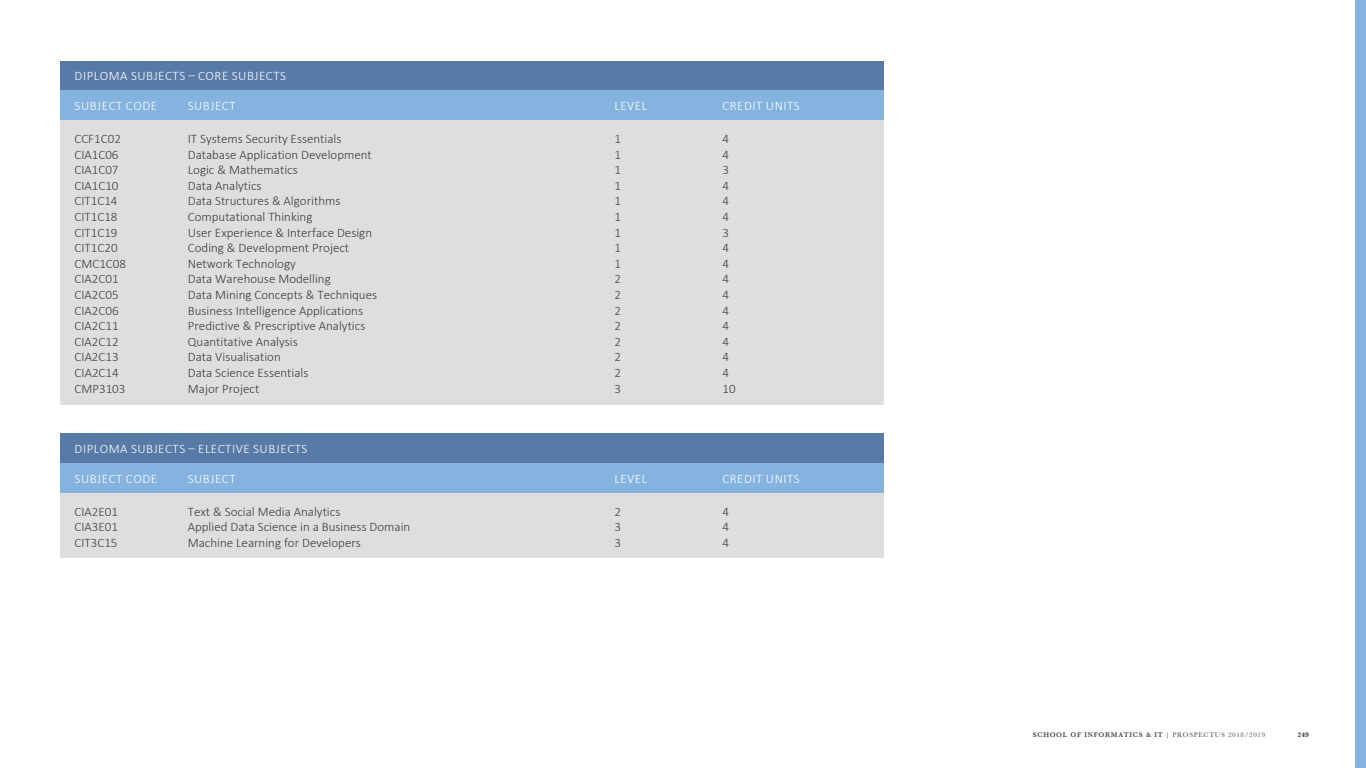
<style>
.page{position:relative;width:1366px;height:768px;background:#fff}
.page>*{position:absolute;margin:0;border:0;box-sizing:border-box;transform-origin:0 0}
.t1{font:300 13px "Calibri";color:#3c3c3c}
.t2{font:300 13px "Calibri";letter-spacing:.04em;color:#fff}
.t3{font:600 7px "Baskerville";letter-spacing:.1em;color:#414042}
.t4{font:700 7px "Baskerville";color:#414042}
.s1{font-weight:400}
</style>
<div class="page">
<div style="left:60px;top:61px;width:824px;height:30px;background:#587aa7"></div>
<div style="left:60px;top:121px;width:824px;height:284px;background:#dedede"></div>
<div style="left:60px;top:90px;width:824px;height:30px;background:#85b3df"></div>
<div style="left:60px;top:433px;width:824px;height:30px;background:#587aa7"></div>
<div style="left:60px;top:493px;width:824px;height:65px;background:#dedede"></div>
<div style="left:60px;top:463px;width:824px;height:30px;background:#85b3df"></div>
<div style="left:1355px;top:0;width:11px;height:768px;background:#85b3df"></div>
<p class="t2" style="left:75px;top:68px;width:213px">DIPLOMA SUBJECTS – CORE SUBJECTS</p>
<p class="t2" style="left:75px;top:98px;width:84px">SUBJECT CODE</p>
<p class="t2" style="left:188px;top:98px;width:49px">SUBJECT</p>
<p class="t2" style="left:614px;top:98px;width:34px">LEVEL</p>
<p class="t2" style="left:722px;top:98px;width:79px">CREDIT UNITS</p>
<p class="t1" style="left:74px;top:131px;width:48px">CCF1C02</p>
<p class="t1" style="left:188px;top:131px;width:155px">IT Systems Security Essentials</p>
<p class="t1" style="left:614px;top:131px;width:8px">1</p>
<p class="t1" style="left:722px;top:131px;width:8px">4</p>
<p class="t1" style="left:74px;top:146px;width:46px">CIA1C06</p>
<p class="t1" style="left:188px;top:146px;width:186px">Database Application Development</p>
<p class="t1" style="left:614px;top:146px;width:8px">1</p>
<p class="t1" style="left:722px;top:146px;width:8px">4</p>
<p class="t1" style="left:74px;top:162px;width:46px">CIA1C07</p>
<p class="t1" style="left:188px;top:162px;width:111px">Logic &amp; Mathematics</p>
<p class="t1" style="left:614px;top:162px;width:8px">1</p>
<p class="t1" style="left:722px;top:162px;width:8px">3</p>
<p class="t1" style="left:74px;top:177px;width:46px">CIA1C10</p>
<p class="t1" style="left:188px;top:177px;width:75px">Data Analytics</p>
<p class="t1" style="left:614px;top:177px;width:8px">1</p>
<p class="t1" style="left:722px;top:177px;width:8px">4</p>
<p class="t1" style="left:74px;top:193px;width:45px">CIT1C14</p>
<p class="t1" style="left:188px;top:193px;width:154px">Data Structures &amp; Algorithms</p>
<p class="t1" style="left:614px;top:193px;width:8px">1</p>
<p class="t1" style="left:722px;top:193px;width:8px">4</p>
<p class="t1" style="left:74px;top:209px;width:45px">CIT1C18</p>
<p class="t1" style="left:188px;top:209px;width:126px">Computational Thinking</p>
<p class="t1" style="left:614px;top:209px;width:8px">1</p>
<p class="t1" style="left:722px;top:209px;width:8px">4</p>
<p class="t1" style="left:74px;top:224px;width:45px">CIT1C19</p>
<p class="t1" style="left:188px;top:224px;width:186px">User Experience &amp; Interface Design</p>
<p class="t1" style="left:614px;top:224px;width:8px">1</p>
<p class="t1" style="left:722px;top:224px;width:8px">3</p>
<p class="t1" style="left:74px;top:240px;width:45px">CIT1C20</p>
<p class="t1" style="left:188px;top:240px;width:163px">Coding &amp; Development Project</p>
<p class="t1" style="left:614px;top:240px;width:8px">1</p>
<p class="t1" style="left:722px;top:240px;width:8px">4</p>
<p class="t1" style="left:74px;top:255px;width:53px">CMC1C08</p>
<p class="t1" style="left:188px;top:255px;width:110px">Network Technology</p>
<p class="t1" style="left:614px;top:255px;width:8px">1</p>
<p class="t1" style="left:722px;top:255px;width:8px">4</p>
<p class="t1" style="left:74px;top:271px;width:46px">CIA2C01</p>
<p class="t1" style="left:188px;top:271px;width:144px">Data Warehouse Modelling</p>
<p class="t1" style="left:614px;top:271px;width:8px">2</p>
<p class="t1" style="left:722px;top:271px;width:8px">4</p>
<p class="t1" style="left:74px;top:287px;width:46px">CIA2C05</p>
<p class="t1" style="left:188px;top:287px;width:191px">Data Mining Concepts &amp; Techniques</p>
<p class="t1" style="left:614px;top:287px;width:8px">2</p>
<p class="t1" style="left:723px;top:287px;width:8px">4</p>
<p class="t1" style="left:75px;top:302px;width:46px">CIA2C06</p>
<p class="t1" style="left:188px;top:302px;width:177px">Business Intelligence Applications</p>
<p class="t1" style="left:615px;top:302px;width:8px">2</p>
<p class="t1" style="left:723px;top:302px;width:8px">4</p>
<p class="t1" style="left:75px;top:318px;width:46px">CIA2C11</p>
<p class="t1" style="left:188px;top:318px;width:179px">Predictive &amp; Prescriptive Analytics</p>
<p class="t1" style="left:615px;top:318px;width:8px">2</p>
<p class="t1" style="left:723px;top:318px;width:8px">4</p>
<p class="t1" style="left:75px;top:333px;width:46px">CIA2C12</p>
<p class="t1" style="left:188px;top:333px;width:111px">Quantitative Analysis</p>
<p class="t1" style="left:615px;top:333px;width:8px">2</p>
<p class="t1" style="left:723px;top:333px;width:8px">4</p>
<p class="t1" style="left:75px;top:349px;width:46px">CIA2C13</p>
<p class="t1" style="left:188px;top:349px;width:94px">Data Visualisation</p>
<p class="t1" style="left:615px;top:349px;width:8px">2</p>
<p class="t1" style="left:723px;top:349px;width:8px">4</p>
<p class="t1" style="left:75px;top:365px;width:46px">CIA2C14</p>
<p class="t1" style="left:188px;top:365px;width:122px">Data Science Essentials</p>
<p class="t1" style="left:615px;top:365px;width:8px">2</p>
<p class="t1" style="left:723px;top:365px;width:8px">4</p>
<p class="t1" style="left:75px;top:380px;width:52px">CMP3103</p>
<p class="t1" style="left:188px;top:380px;width:73px">Major Project</p>
<p class="t1" style="left:615px;top:380px;width:8px">3</p>
<p class="t1" style="left:723px;top:380px;width:15px">10</p>
<p class="t2" style="left:75px;top:441px;width:234px">DIPLOMA SUBJECTS – ELECTIVE SUBJECTS</p>
<p class="t2" style="left:75px;top:470px;width:84px">SUBJECT CODE</p>
<p class="t2" style="left:188px;top:470px;width:49px">SUBJECT</p>
<p class="t2" style="left:614px;top:470px;width:34px">LEVEL</p>
<p class="t2" style="left:722px;top:470px;width:79px">CREDIT UNITS</p>
<p class="t1" style="left:74px;top:503px;width:45px">CIA2E01</p>
<p class="t1" style="left:188px;top:503px;width:154px">Text &amp; Social Media Analytics</p>
<p class="t1" style="left:614px;top:503px;width:8px">2</p>
<p class="t1" style="left:722px;top:503px;width:8px">4</p>
<p class="t1" style="left:74px;top:519px;width:45px">CIA3E01</p>
<p class="t1" style="left:188px;top:519px;width:224px">Applied Data Science in a Business Domain</p>
<p class="t1" style="left:614px;top:519px;width:8px">3</p>
<p class="t1" style="left:722px;top:519px;width:8px">4</p>
<p class="t1" style="left:74px;top:534px;width:45px">CIT3C15</p>
<p class="t1" style="left:188px;top:534px;width:175px">Machine Learning for Developers</p>
<p class="t1" style="left:614px;top:534px;width:8px">3</p>
<p class="t1" style="left:722px;top:534px;width:8px">4</p>
<p class="t3" style="left:1033px;top:730px;width:234px">SCHOOL OF INFORMATICS &amp; IT <span class="s1">| PROSPECTUS 2018/2019</span></p>
<p class="t4" style="left:1297px;top:730px;width:13px">249</p>
</div>
